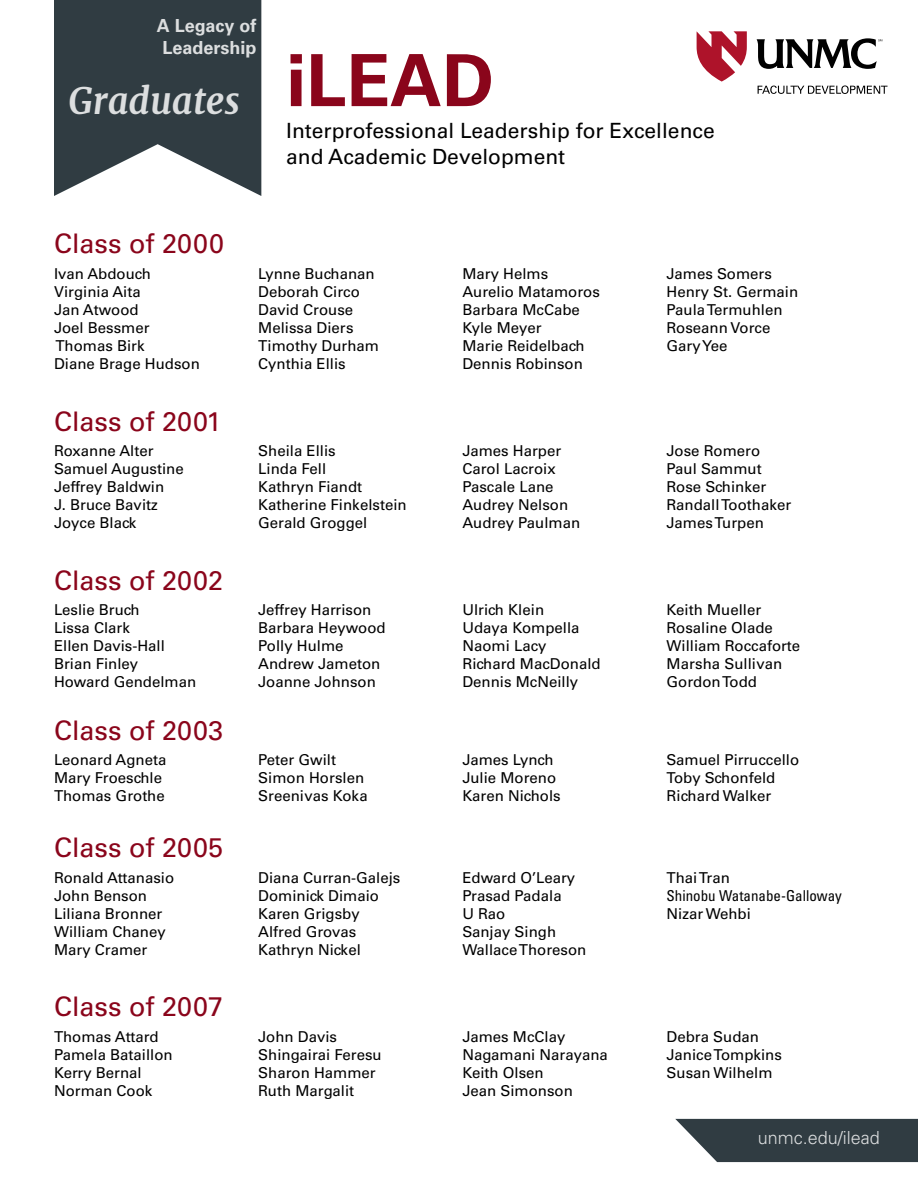
<style>
.page{position:relative;width:918px;height:1188px;background:#fff}
.page>*{position:absolute;margin:0;border:0;box-sizing:border-box;transform-origin:0 0}
.t1{font:italic 700 36px "Merriweather";color:#dcdedf}
.t2{font:27px "Univers LT Std";color:#8a051b}
.t3{font:21px/25.2px "Univers LT Std";color:#000}
.t4{font:700 18px/21.6px "Univers LT Std";color:#dcdedf;text-align:center}
.t5{font:300 18px "Univers LT Std";color:#dcdedf}
.t6{font:15px/18px "Univers LT Std";color:#000}
.t7{font:condensed 15px "Univers LT Std";color:#000}
</style>
<div class="page">
<svg style="left:675px;top:1119px;width:243px;height:43px;background:#424c52"></svg>
<svg style="left:54px;top:0;width:207px;height:196px;background:#4b555a"></svg>
<svg style="left:697px;top:31px;width:50px;height:51px"></svg>
<svg style="left:757px;top:38px;width:125px;height:31px"></svg>
<svg style="left:758px;top:85px;width:130px;height:9px"></svg>
<p class="t4" style="left:157px;top:15px;width:101px">A Legacy of<br>Leadership</p>
<h1 class="t1" style="left:69px;top:78px;width:427px">Graduates <sup>iLEAD</sup></h1>
<h3 class="t3" style="left:286px;top:118px;width:430px">Interprofessional Leadership for Excellence and Academic Development</h3>
<h2 class="t2" style="left:54px;top:227px;width:172px">Class of 2000</h2>
<p class="t6" style="left:54px;top:264px;width:147px">Ivan Abdouch<br>Virginia Aita<br>Jan Atwood<br>Joel Bessmer<br>Thomas Birk<br>Diane Brage Hudson</p>
<p class="t6" style="left:258px;top:264px;width:122px">Lynne Buchanan<br>Deborah Circo<br>David Crouse<br>Melissa Diers<br>Timothy Durham<br>Cynthia Ellis</p>
<p class="t6" style="left:462px;top:264px;width:139px">Mary Helms<br>Aurelio Matamoros<br>Barbara McCabe<br>Kyle Meyer<br>Marie Reidelbach<br>Dennis Robinson</p>
<p class="t6" style="left:667px;top:264px;width:133px">James Somers<br>Henry St. Germain<br>Paula Termuhlen<br>Roseann Vorce<br>Gary Yee</p>
<h2 class="t2" style="left:54px;top:405px;width:169px">Class of 2001</h2>
<p class="t6" style="left:54px;top:442px;width:131px">Roxanne Alter<br>Samuel Augustine<br>Jeffrey Baldwin<br>J. Bruce Bavitz<br>Joyce Black</p>
<p class="t6" style="left:258px;top:442px;width:150px">Sheila Ellis<br>Linda Fell<br>Kathryn Fiandt<br>Katherine Finkelstein<br>Gerald Groggel</p>
<p class="t6" style="left:462px;top:442px;width:119px">James Harper<br>Carol Lacroix<br>Pascale Lane<br>Audrey Nelson<br>Audrey Paulman</p>
<p class="t6" style="left:667px;top:442px;width:126px">Jose Romero<br>Paul Sammut<br>Rose Schinker<br>Randall Toothaker<br>James Turpen</p>
<h2 class="t2" style="left:54px;top:564px;width:171px">Class of 2002</h2>
<p class="t6" style="left:54px;top:601px;width:144px">Leslie Bruch<br>Lissa Clark<br>Ellen Davis-Hall<br>Brian Finley<br>Howard Gendelman</p>
<p class="t6" style="left:258px;top:601px;width:129px">Jeffrey Harrison<br>Barbara Heywood<br>Polly Hulme<br>Andrew Jameton<br>Joanne Johnson</p>
<p class="t6" style="left:462px;top:601px;width:140px">Ulrich Klein<br>Udaya Kompella<br>Naomi Lacy<br>Richard MacDonald<br>Dennis McNeilly</p>
<p class="t6" style="left:667px;top:601px;width:135px">Keith Mueller<br>Rosaline Olade<br>William Roccaforte<br>Marsha Sullivan<br>Gordon Todd</p>
<h2 class="t2" style="left:54px;top:714px;width:171px">Class of 2003</h2>
<p class="t6" style="left:54px;top:751px;width:114px">Leonard Agneta<br>Mary Froeschle<br>Thomas Grothe</p>
<p class="t6" style="left:258px;top:751px;width:111px">Peter Gwilt<br>Simon Horslen<br>Sreenivas Koka</p>
<p class="t6" style="left:462px;top:751px;width:100px">James Lynch<br>Julie Moreno<br>Karen Nichols</p>
<p class="t6" style="left:667px;top:751px;width:134px">Samuel Pirruccello<br>Toby Schonfeld<br>Richard Walker</p>
<h2 class="t2" style="left:54px;top:831px;width:171px">Class of 2005</h2>
<p class="t6" style="left:54px;top:868px;width:122px">Ronald Attanasio<br>John Benson<br>Liliana Bronner<br>William Chaney<br>Mary Cramer</p>
<p class="t6" style="left:258px;top:868px;width:144px">Diana Curran-Galejs<br>Dominick Dimaio<br>Karen Grigsby<br>Alfred Grovas<br>Kathryn Nickel</p>
<p class="t6" style="left:462px;top:868px;width:126px">Edward O’Leary<br>Prasad Padala<br>U Rao<br>Sanjay Singh<br>Wallace Thoreson</p>
<p class="t6" style="left:667px;top:868px;width:65px">Thai Tran</p>
<p class="t7" style="left:667px;top:886px;width:177px">Shinobu Watanabe-Galloway</p>
<p class="t6" style="left:667px;top:904px;width:86px">Nizar Wehbi</p>
<h2 class="t2" style="left:54px;top:990px;width:171px">Class of 2007</h2>
<p class="t6" style="left:54px;top:1027px;width:120px">Thomas Attard<br>Pamela Bataillon<br>Kerry Bernal<br>Norman Cook</p>
<p class="t6" style="left:258px;top:1027px;width:125px">John Davis<br>Shingairai Feresu<br>Sharon Hammer<br>Ruth Margalit</p>
<p class="t6" style="left:462px;top:1027px;width:147px">James McClay<br>Nagamani Narayana<br>Keith Olsen<br>Jean Simonson</p>
<p class="t6" style="left:667px;top:1027px;width:117px">Debra Sudan<br>Janice Tompkins<br>Susan Wilhelm</p>
<p class="t5" style="left:758px;top:1127px;width:124px">unmc.edu/ilead</p>
</div>
